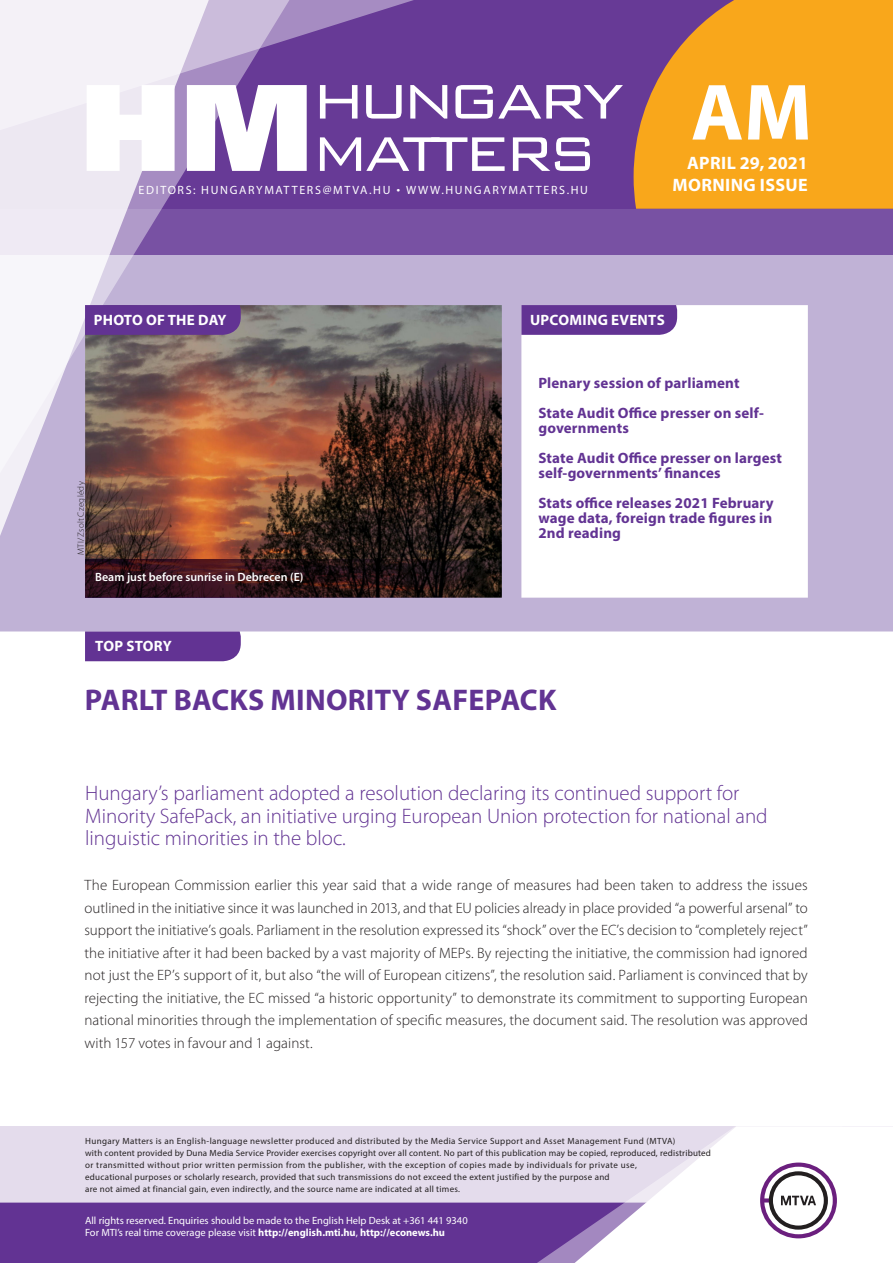
<style>
.page{position:relative;width:893px;height:1263px;background:#fff}
.page>*{position:absolute;margin:0;border:0;box-sizing:border-box;transform-origin:0 0}
.t1{font:700 80.55px "Myriad Pro";color:#fff}
._00_borito_cimsor{font:700 30px "Myriad Pro";letter-spacing:.01em;color:#623393}
._00_borito_alcimsor{font:300 21px/22.5px "Myriad Pro";color:#623393}
.t2{font:700 18px/22.5px "Myriad Pro";letter-spacing:.02em;color:#fff;text-align:right}
._03_kenyer_szöveg-1{font:300 15px/22.5px "Myriad Pro";letter-spacing:.005em;color:#231f20;text-align:justify}
._00_borito_cimsorkic{font:700 15px/15px "Myriad Pro";letter-spacing:.01em;color:#623393}
.t3{font:700 15px "Myriad Pro";letter-spacing:.02em;color:#fff}
.t4{font:12px "Myriad Pro";letter-spacing:.14em;color:#fff}
._04_kepalairas{font:600 12px "Myriad Pro";color:#fff}
.t5{font:10.5px/12px "Myriad Pro";color:#fff}
.t6{font:9px/12px "Myriad Pro";letter-spacing:.03em;color:#231f20}
._03_kenyer_szöveg-1-2{font:300 9px "Myriad Pro";letter-spacing:.03em;color:#231f20}
.s1{font-family:"Geogrotesque"}
.s2{font-weight:700}
</style>
<div class="page">
<div style="left:0;top:1126px;width:893px;height:137px;background:#e4dcec"></div>
<div style="left:0;top:1202px;width:506px;height:61px;background:#623393"></div>
<svg style="left:506px;top:1202px;width:69px;height:61px;background:#6b3e99"></svg>
<svg style="left:575px;top:1126px;width:318px;height:137px"></svg>
<svg style="left:0;top:255px;width:893px;height:376px"></svg>
<div style="left:0;top:0;width:893px;height:255px;background:linear-gradient(to bottom,#633493,#72489e)"></div>
<svg style="left:634px;top:0;width:259px;height:209px;background:#ea9c26"></svg>
<svg style="left:225px;top:221px;width:83px;height:287px;background:#9b7274"></svg>
<svg style="left:225px;top:0;width:257px;height:221px;background:#744c9f"></svg>
<svg style="left:0;top:0;width:225px;height:610px"></svg>
<svg style="left:87px;top:85px;width:88px;height:86px"></svg>
<svg style="left:187px;top:85px;width:120px;height:86px"></svg>
<svg style="left:320px;top:85px;width:37px;height:34px"></svg>
<svg style="left:366px;top:85px;width:36px;height:34px"></svg>
<svg style="left:410px;top:85px;width:37px;height:34px"></svg>
<svg style="left:455px;top:85px;width:168px;height:34px"></svg>
<svg style="left:320px;top:137px;width:185px;height:34px"></svg>
<svg style="left:513px;top:137px;width:77px;height:34px"></svg>
<div style="left:85px;top:631px;width:156px;height:30px;background:#623393"></div>
<svg style="left:521px;top:305px;width:156px;height:30px;background:#653795"></svg>
<div style="left:85px;top:305px;width:156px;height:30px;background:#623393"></div>
<svg style="left:85px;top:559px;width:417px;height:39px;background:#291116"></svg>
<p class="t4" style="left:139px;top:182px;width:451px">EDITORS: HUNGARYMATTERS@MTVA.HU <span class="s1">¬</span> WWW.HUNGARYMATTERS.HU</p>
<h1 class="t1" style="left:691px;top:60px;width:122px">AM</h1>
<p class="t2" style="left:673px;top:151px;width:137px">APRIL 29, 2021<br>MORNING ISSUE</p>
<p class="t3" style="left:94px;top:310px;width:134px">PHOTO OF THE DAY</p>
<p class="t3" style="left:530px;top:310px;width:136px">UPCOMING EVENTS</p>
<p class="_03_kenyer_szöveg-1-2" style="left:76px;top:555px;width:75px;rotate:-90deg">MTI/Zsolt Czeglédy</p>
<p class="_04_kepalairas" style="left:95px;top:569px;width:210px">Beam just before sunrise in Debrecen (E)</p>
<p class="_00_borito_cimsorkic" style="left:538px;top:375px;width:203px">Plenary session of parliament</p>
<p class="_00_borito_cimsorkic" style="left:538px;top:405px;width:227px">State Audit Office presser on self&shy;governments</p>
<p class="_00_borito_cimsorkic" style="left:538px;top:450px;width:245px">State Audit Office presser on largest self-governments’ finances</p>
<p class="_00_borito_cimsorkic" style="left:538px;top:495px;width:237px;text-align:justify">Stats office releases 2021 February wage data, foreign trade figures in 2nd reading</p>
<p class="t3" style="left:95px;top:636px;width:78px">TOP STORY</p>
<p class="_00_borito_cimsor" style="left:85px;top:680px;width:473px">PARLT BACKS MINORITY SAFEPACK</p>
<p class="_00_borito_alcimsor" style="left:85px;top:782px;width:684px">Hungary’s parliament adopted a resolution declaring its continued support for<br>Minority SafePack, an initiative urging European Union protection for national and linguistic minorities in the bloc.</p>
<p class="_03_kenyer_szöveg-1" style="left:85px;top:874px;width:725px">The European Commission earlier this year said that a wide range of measures had been taken to address the issues outlined in the initiative since it was launched in 2013, and that EU policies already in place provided “a powerful arsenal” to support the initiative’s goals. Parliament in the resolution expressed its “shock” over the EC’s decision to “completely reject” the initiative after it had been backed by a vast majority of MEPs. By rejecting the initiative, the commission had ignored not just the EP’s support of it, but also “the will of European citizens”, the resolution said. Parliament is convinced that by rejecting the initiative, the EC missed “a historic opportunity” to demonstrate its commitment to supporting European national minorities through the implementation of specific measures, the document said. The resolution was approved with 157 votes in favour and 1 against.</p>
<p class="t6" style="left:85px;top:1134px;width:627px">Hungary Matters is an English-language newsletter produced and distributed by the Media Service Support and Asset Management Fund (MTVA)<br>with content provided by Duna Media Service Provider exercises copyright over all content. No part of this publication may be copied, reproduced, redistributed or transmitted without prior written permission from the publisher, with the exception of copies made by individuals for private use,<br>educational purposes or scholarly research, provided that such transmissions do not exceed the extent justified by the purpose and<br>are not aimed at financial gain, even indirectly, and the source name are indicated at all times.</p>
<p class="t5" style="left:85px;top:1214px;width:384px">All rights reserved. Enquiries should be made to the English Help Desk at +361 441 9340<br>For MTI’s real time coverage please visit <span class="s2">http://english.mti.hu</span>, <span class="s2">http://econews.hu</span></p>
</div>
